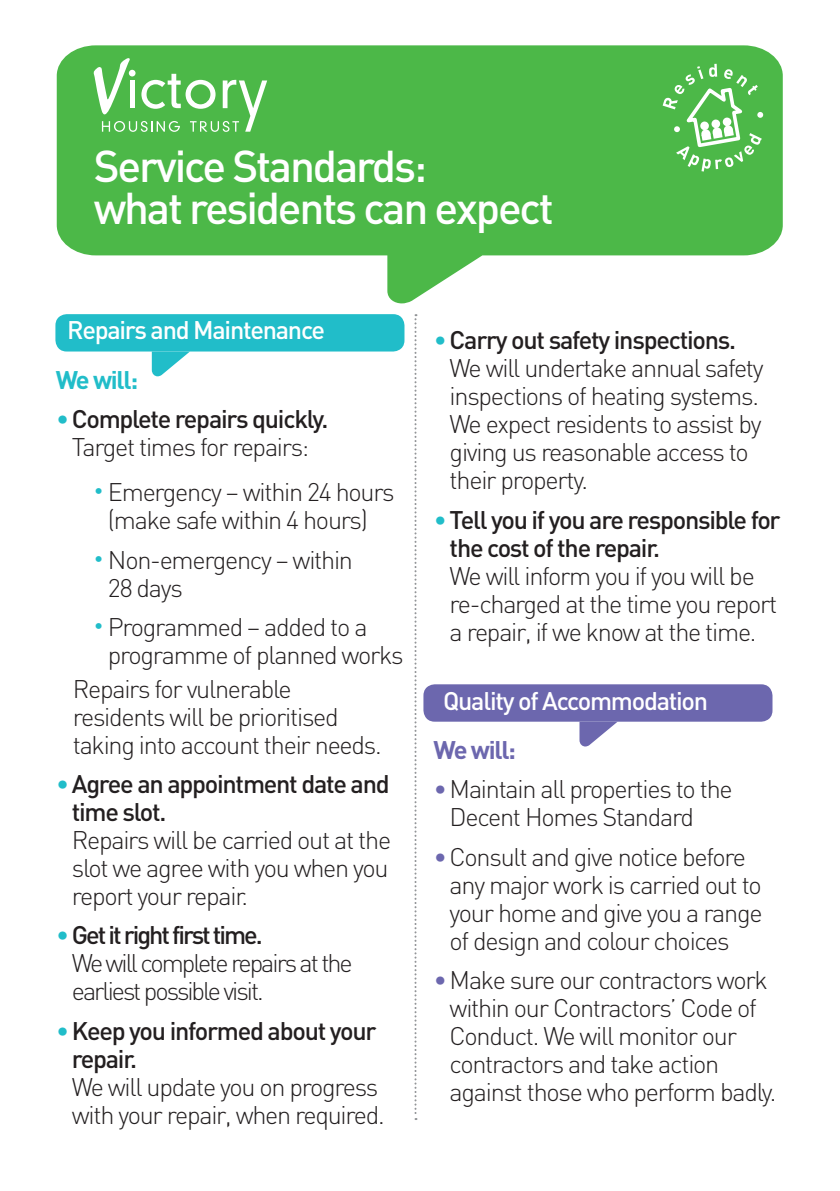
<style>
.page{position:relative;width:840px;height:1191px;background:#fff}
.page>*{position:absolute;margin:0;border:0;box-sizing:border-box;transform-origin:0 0}
.t1{font:500 44px/42px "DIN";letter-spacing:-.05em;color:#fff}
.t2{font:300 25.2px/28px "DIN";letter-spacing:-.05em;color:#231f20}
.t3{font:300 25.2px/28px "DIN";letter-spacing:-.08em;color:#231f20}
.t4{font:500 25.2px/28px "DIN";letter-spacing:-.05em;color:#231f20;text-align:center}
.t5{font:500 25.2px "DIN";letter-spacing:-.05em;color:#fff}
.t6{font:700 25.2px "DIN";letter-spacing:-.05em;color:#21bdc9}
.t7{font:700 25.2px "DIN";letter-spacing:-.05em;color:#6c67ae}
.s1{font-weight:300;color:#21bdc9}
.s2{font-weight:300}
.s3{color:#21bdc9}
.s4{font-weight:500}
.s5{color:#6c67ae}
</style>
<div class="page">
<div style="left:423px;top:684px;width:349px;height:37px;background:#6c67ae;border-radius:11px"></div>
<div style="left:55px;top:314px;width:349px;height:37px;background:#21bdc9;border-radius:11px"></div>
<svg style="left:57px;top:45px;width:725px;height:258px;fill:#4cb848"></svg>
<svg style="left:93px;top:58px;width:174px;height:74px;background:#6ec56b"></svg>
<svg style="left:414px;top:314px;width:2px;height:806px"></svg>
<svg style="left:152px;top:351px;width:38px;height:25px"></svg>
<div style="left:756px;top:112px;width:7px;height:6px;background:#fff;border-radius:50%"></div>
<svg style="left:662px;top:64px;width:99px;height:107px;background:#6dc56a"></svg>
<svg style="left:579px;top:721px;width:38px;height:25px"></svg>
<p class="t1" style="left:94px;top:144px;width:461px">Service Standards:<br>what residents can expect</p>
<p class="t5" style="left:67px;top:314px;width:259px">Repairs and Maintenance</p>
<p class="t6" style="left:56px;top:363px;width:84px">We will:</p>
<p class="t4" style="left:56px;top:404px;width:274px"><span class="s1">•</span>Complete repairs quickly.<br><span class="s2">Target times for repairs:</span></p>
<p class="t2" style="left:94px;top:478px;width:302px;text-align:center"><sup>•</sup> Emergency – within 24 hours (make safe within 4 hours)</p>
<p class="t2" style="left:108px;top:545px;width:246px;text-indent:-14px"><sup>•</sup> Non-emergency – within<br>28 days</p>
<p class="t2" style="left:108px;top:612px;width:297px;text-indent:-14px"><sup>•</sup> Programmed – added to a programme of planned works</p>
<p class="t2" style="left:73px;top:674px;width:310px">Repairs for vulnerable residents will be prioritised taking into account their needs.</p>
<p class="t2" style="left:72px;top:769px;width:321px;text-indent:-16px"><span class="s3">•</span><span class="s4">Agree an appointment date and time slot.<br></span>Repairs will be carried out at the slot we agree with you when you report your repair.</p>
<p class="t3" style="left:72px;top:921px;width:282px;text-indent:-16px"><span class="s3">•</span> <span class="s4">Get it right first time.<br></span>We will complete repairs at the earliest possible visit.</p>
<p class="t2" style="left:72px;top:1016px;width:314px;text-indent:-16px"><span class="s3">•</span><span class="s4">Keep you informed about your repair.<br></span>We will update you on progress with your repair, when required.</p>
<p class="t2" style="left:449px;top:326px;width:315px;text-indent:-16px"><span class="s3">•</span><span class="s4">Carry out safety inspections.<br></span>We will undertake annual safety inspections of heating systems.<br>We expect residents to assist by giving us reasonable access to their property.</p>
<p class="t2" style="left:449px;top:505px;width:332px;text-indent:-16px"><span class="s3">•</span><span class="s4">Tell you if you are responsible for the cost of the repair.<br></span>We will inform you if you will be re-charged at the time you report a repair, if we know at the time.</p>
<p class="t5" style="left:443px;top:684px;width:266px">Quality of Accommodation</p>
<p class="t7" style="left:433px;top:733px;width:84px">We will:</p>
<p class="t2" style="left:449px;top:775px;width:284px;text-indent:-16px"><span class="s5">•</span> Maintain all properties to the<br>Decent Homes Standard</p>
<p class="t2" style="left:449px;top:842px;width:314px;text-indent:-16px"><span class="s5">•</span>Consult and give notice before any major work is carried out to your home and give you a range of design and colour choices</p>
<p class="t2" style="left:449px;top:965px;width:328px;text-indent:-16px"><span class="s5">•</span>Make sure our contractors work within our Contractors’ Code of<br>Conduct. We will monitor our contractors and take action against those who perform badly.</p>
</div>
